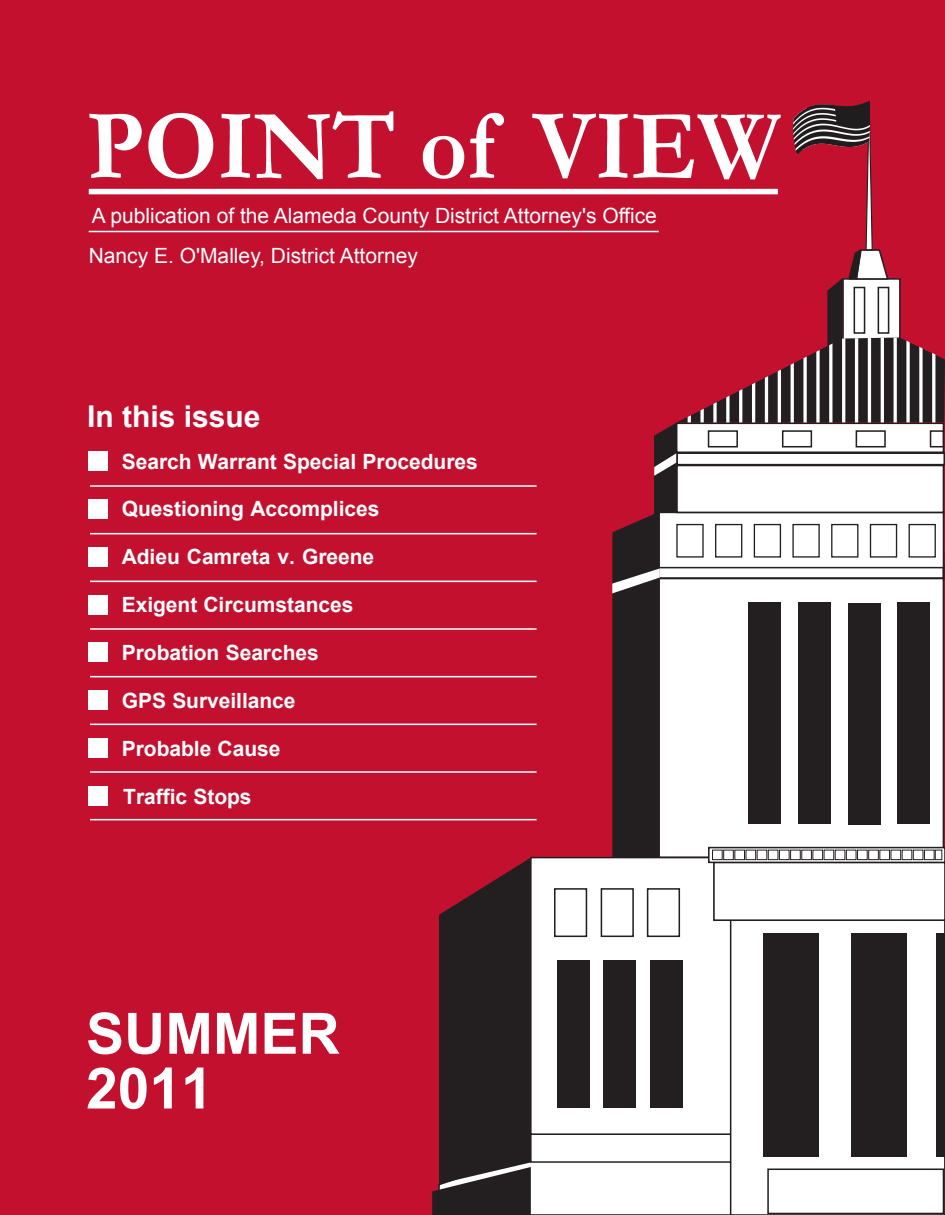
<style>
.page{position:relative;width:945px;height:1215px;background:#c3102f}
.page>*{position:absolute;margin:0;border:0;box-sizing:border-box;transform-origin:0 0}
.t1{font:700 100.35px "Garamond";color:#fff;scale:.92 1}
.t2{font:700 57px/54.8px "Arial";color:#fff}
.t3{font:700 30px "Arial";color:#fff}
.t4{font:700 21px "Arial";color:#fff}
.t5{font:21px/39.5px "Arial";color:#fff}
</style>
<div class="page">
<svg style="left:432px;top:101px;width:513px;height:1114px"></svg>
<img style="left:794px;top:102px;width:76px;height:53px">
<div style="left:89px;top:189px;width:689px;height:5px;background:#fff"></div>
<hr style="left:89px;top:231px;width:570px;height:1px;background:#fff">
<div style="left:88px;top:451px;width:20px;height:20px;background:#fff"></div>
<div style="left:88px;top:499px;width:20px;height:20px;background:#fff"></div>
<div style="left:88px;top:547px;width:20px;height:19px;background:#fff"></div>
<div style="left:88px;top:595px;width:20px;height:19px;background:#fff"></div>
<div style="left:88px;top:643px;width:20px;height:19px;background:#fff"></div>
<div style="left:88px;top:691px;width:20px;height:19px;background:#fff"></div>
<div style="left:88px;top:738px;width:20px;height:20px;background:#fff"></div>
<div style="left:88px;top:786px;width:20px;height:20px;background:#fff"></div>
<hr style="left:90px;top:485px;width:447px;height:2px;background:#fff">
<hr style="left:90px;top:533px;width:447px;height:1px;background:#fff">
<hr style="left:90px;top:581px;width:447px;height:1px;background:#fff">
<hr style="left:90px;top:628px;width:447px;height:2px;background:#fff">
<hr style="left:90px;top:676px;width:447px;height:1px;background:#fff">
<hr style="left:90px;top:724px;width:447px;height:1px;background:#fff">
<hr style="left:90px;top:771px;width:447px;height:2px;background:#fff">
<hr style="left:90px;top:819px;width:447px;height:1px;background:#fff">
<h1 class="t1" style="left:87px;top:78px;width:755px">POINT of VIEW</h1>
<p class="t5" style="left:89px;top:196px;width:570px">A publication of the Alameda County District Attorney's Office<br>Nancy E. O'Malley, District Attorney</p>
<h3 class="t3" style="left:87px;top:397px;width:175px">In this issue</h3>
<p class="t4" style="left:122px;top:447px;width:358px">Search Warrant Special Procedures</p>
<p class="t4" style="left:122px;top:495px;width:259px">Questioning Accomplices</p>
<p class="t4" style="left:122px;top:543px;width:254px">Adieu Camreta v. Greene</p>
<p class="t4" style="left:122px;top:591px;width:233px">Exigent Circumstances</p>
<p class="t4" style="left:122px;top:639px;width:199px">Probation Searches</p>
<p class="t4" style="left:122px;top:687px;width:175px">GPS Surveillance</p>
<p class="t4" style="left:122px;top:734px;width:160px">Probable Cause</p>
<p class="t4" style="left:123px;top:782px;width:130px">Traffic Stops</p>
<h2 class="t2" style="left:86px;top:1008px;width:255px">SUMMER<br>2011</h2>
</div>
